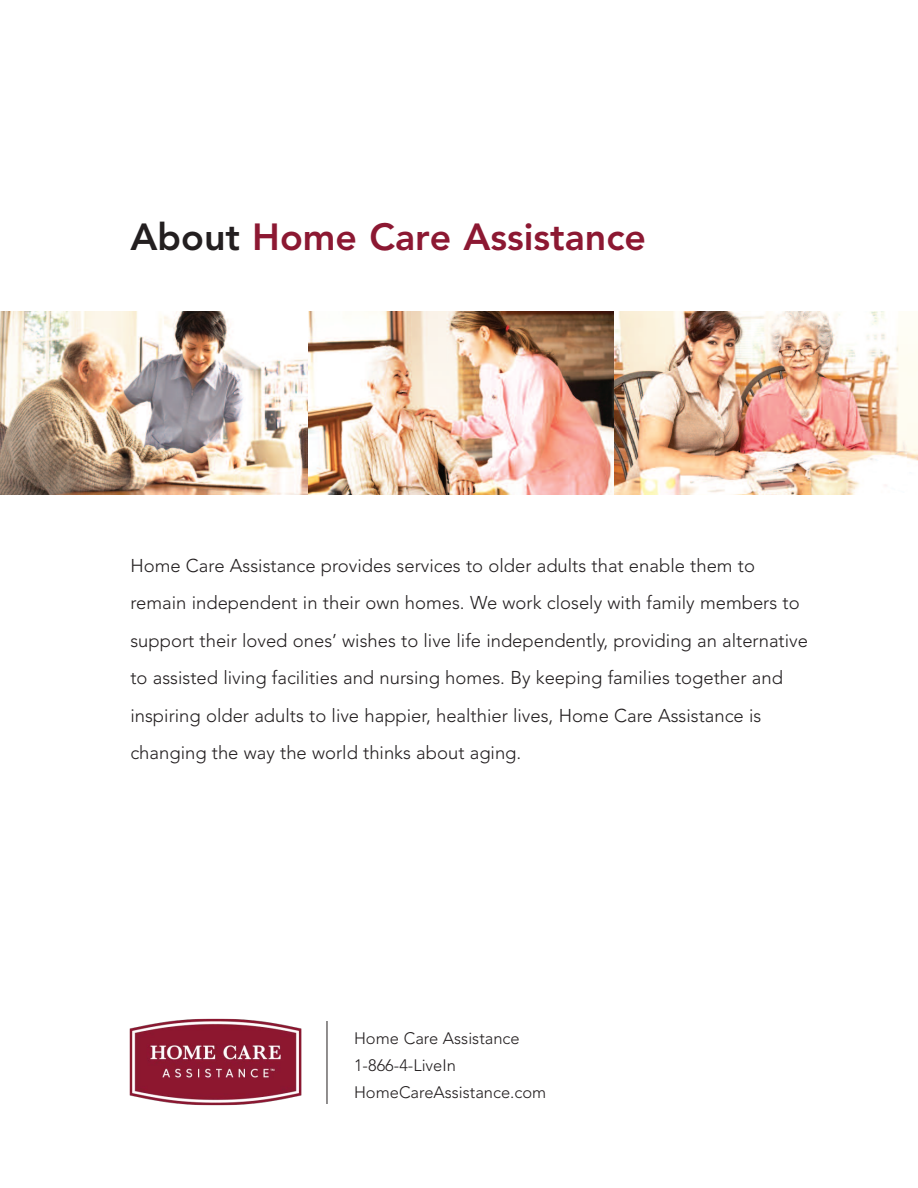
<style>
.page{position:relative;width:918px;height:1188px;background:#fff}
.page>*{position:absolute;margin:0;border:0;box-sizing:border-box;transform-origin:0 0}
.t1{font:800 37.5px "Avenir";color:#8c1832}
.t2{font:300 18.45px/37.5px "Avenir";color:#231f20}
.t3{font:300 16.5px/27px "Avenir";color:#231f20}
.s1{color:#231f20}
</style>
<div class="page">
<img style="left:613px;top:311px;width:305px;height:184px">
<hr style="left:327px;top:1021px;width:1px;height:83px;background:#231f20">
<img style="left:0;top:311px;width:309px;height:184px">
<img style="left:309px;top:311px;width:304px;height:184px">
<img style="left:129px;top:1018px;width:173px;height:88px">
<h1 class="t1" style="left:130px;top:221px;width:517px"><span class="s1">About</span> Home Care Assistance</h1>
<p class="t2" style="left:130px;top:548px;width:679px">Home Care Assistance provides services to older adults that enable them to remain independent in their own homes. We work closely with family members to support their loved ones’ wishes to live life independently, providing an alternative to assisted living facilities and nursing homes. By keeping families together and inspiring older adults to live happier, healthier lives, Home Care Assistance is changing the way the world thinks about aging.</p>
<p class="t3" style="left:354px;top:1026px;width:194px">Home Care Assistance<br>1-866-4-LiveIn<br>HomeCareAssistance.com</p>
</div>
